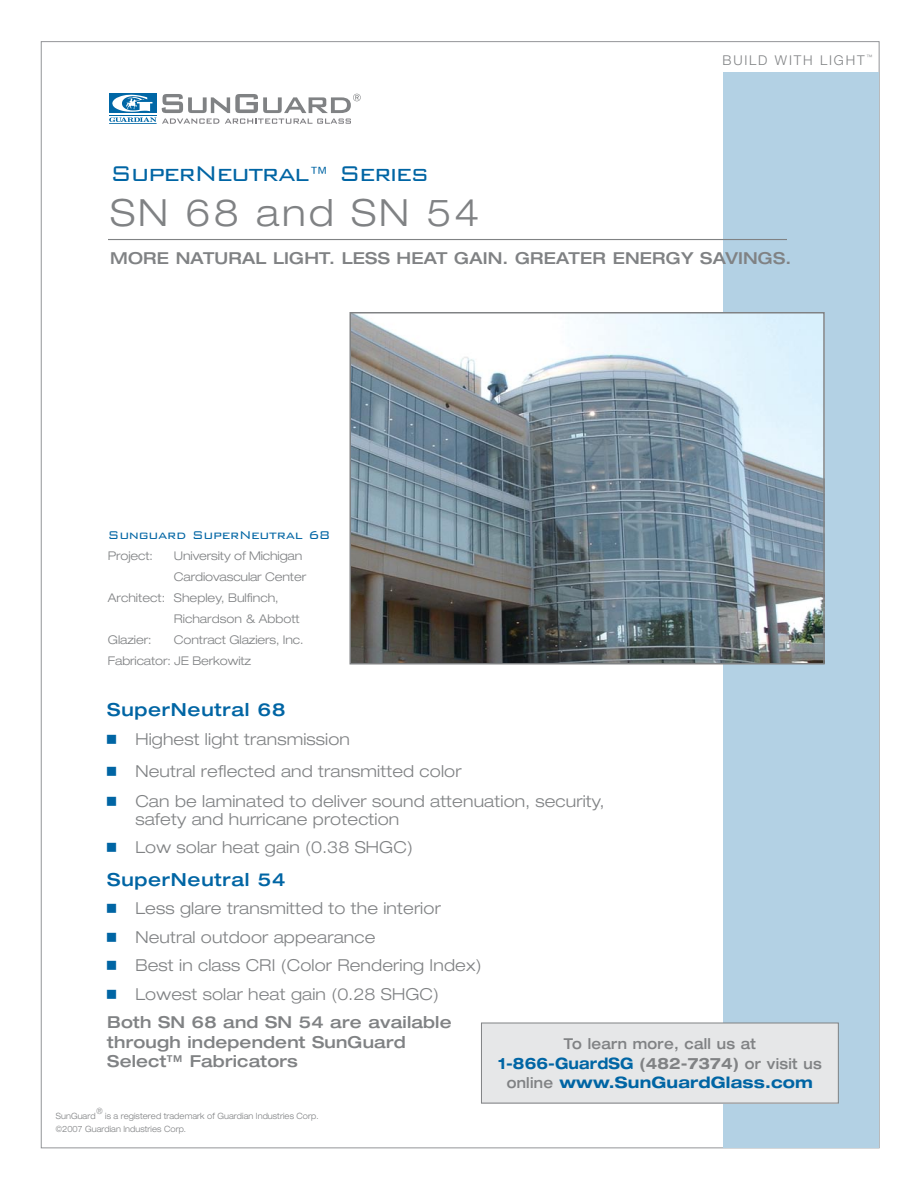
<style>
.page{position:relative;width:918px;height:1188px;background:#fff}
.page>*{position:absolute;margin:0;border:0;box-sizing:border-box;transform-origin:0 0}
.t1{font:300 expanded 37.5px "Helvetica Neue";letter-spacing:.08em;color:#808284}
.t2{font:300 28.5px "Bank Gothic BT";letter-spacing:-.06em;color:#0065a4}
.t3{font:500 expanded 18px "Helvetica Neue";letter-spacing:.04em;color:#0065a4}
.t4{font:300 expanded 16.5px/28.5px "Helvetica Neue";letter-spacing:.01em;color:#808284}
.t5{font:500 expanded 16.5px/19.5px "Helvetica Neue";letter-spacing:.01em;color:#808284}
.t6{font:700 expanded 15.75px/19.5px "Helvetica Neue";letter-spacing:.01em;color:#0065a4;text-align:center;scale:.9 1}
.t7{font:300 15px "Bank Gothic BT";letter-spacing:-.025em;color:#0065a4}
.t8{font:500 expanded 15px "Helvetica Neue";color:#808284;scale:.9 1}
.t9{font:300 13.5px "Helvetica Neue";letter-spacing:.135em;color:#808284}
.t10{font:300 expanded 12px/21px "Helvetica Neue";letter-spacing:-.01em;color:#808284}
.t11{font:300 expanded 8.7px/13.5px "Helvetica Neue";letter-spacing:.01em;color:#808284;scale:.9 1}
.t12{font:300 6px "Helvetica Neue";color:#808284}
.s1{font-size:15.6px;color:#808284}
.s2{font-weight:500;font-size:15px;color:#808284}
</style>
<div class="page">
<svg style="left:109px;top:94px;width:252px;height:30px"></svg>
<div style="left:723px;top:72px;width:156px;height:1076px;background:#b3d1e4"></div>
<hr style="left:108px;top:239px;width:679px;height:1px;background:#808284">
<svg style="left:721px;top:41px;width:154px;height:2px"></svg>
<div style="left:481px;top:1023px;width:357px;height:80px;background:#e6e7e8"></div>
<div style="left:481px;top:1023px;width:358px;height:80px;border:1px solid #808284"></div>
<img style="left:352px;top:315px;width:470px;height:347px">
<div style="left:349px;top:312px;width:476px;height:353px;border:2px solid #808284"></div>
<p class="t9" style="left:723px;top:51px;width:144px">BUILD WITH LIGHT</p>
<p class="t12" style="left:866px;top:53px;width:7px">™</p>
<h2 class="t2" style="left:110px;top:159px;width:320px">SuperNeutral<sub>™</sub> Series</h2>
<h1 class="t1" style="left:110px;top:191px;width:371px">SN 68 and SN 54</h1>
<p class="t5" style="left:110px;top:248px;width:683px">more natural light. less heat gain. Greater energy savings.</p>
<p class="t7" style="left:108px;top:527px;width:224px">Sunguard SuperNeutral 68</p>
<p class="t10" style="left:108px;top:545px;width:46px">Project:</p>
<p class="t10" style="left:174px;top:545px;width:130px">University of Michigan</p>
<p class="t10" style="left:174px;top:566px;width:134px">Cardiovascular Center</p>
<p class="t10" style="left:108px;top:587px;width:172px">Architect: Shepley, Bulfinch,</p>
<p class="t10" style="left:174px;top:608px;width:127px">Richardson &amp; Abbott</p>
<p class="t10" style="left:108px;top:629px;width:45px">Glazier:</p>
<p class="t10" style="left:108px;top:629px;width:197px;text-indent:66px">Contract Glaziers, Inc.<br>Fabricator: JE Berkowitz</p>
<p class="t3" style="left:107px;top:698px;width:180px">SuperNeutral 68</p>
<p class="t4" style="left:135px;top:722px;width:328px;line-height:32.2px">Highest light transmission<br>Neutral reflected and transmitted color</p>
<p class="t4" style="left:135px;top:792px;width:471px;line-height:18px">Can be laminated to deliver sound attenuation, security, safety and hurricane protection</p>
<p class="t4" style="left:135px;top:833px;width:279px">Low solar heat gain (0.38 SHGC)</p>
<p class="t3" style="left:107px;top:868px;width:180px">SuperNeutral 54</p>
<p class="t4" style="left:135px;top:894px;width:348px">Less glare transmitted to the interior Neutral outdoor appearance<br>Best in class CRI (Color Rendering Index)<br>Lowest solar heat gain (0.28 SHGC)</p>
<p class="t5" style="left:107px;top:1012px;width:65px">Both SN</p>
<p class="t5" style="left:192px;top:1012px;width:87px">68 and SN</p>
<p class="t5" style="left:107px;top:1012px;width:346px;text-indent:192px">54 are available through independent SunGuard<br>Select™ Fabricators</p>
<p class="t8" style="left:564px;top:1035px;width:215px">To learn more, call us at</p>
<p class="t6" style="left:498px;top:1053px;width:361px">1-866-GuardSG <span class="s1">(482-7374)</span> <span class="s2">or visit us online</span> www.SunGuardGlass.com</p>
<p class="t11" style="left:96px;top:1105px;width:8px">®</p>
<p class="t11" style="left:56px;top:1109px;width:293px;text-indent:49px">is a registered trademark of Guardian Industries Corp. ©2007 Guardian Industries Corp.</p>
<p class="t11" style="left:56px;top:1109px;width:46px">SunGuard</p>
</div>
